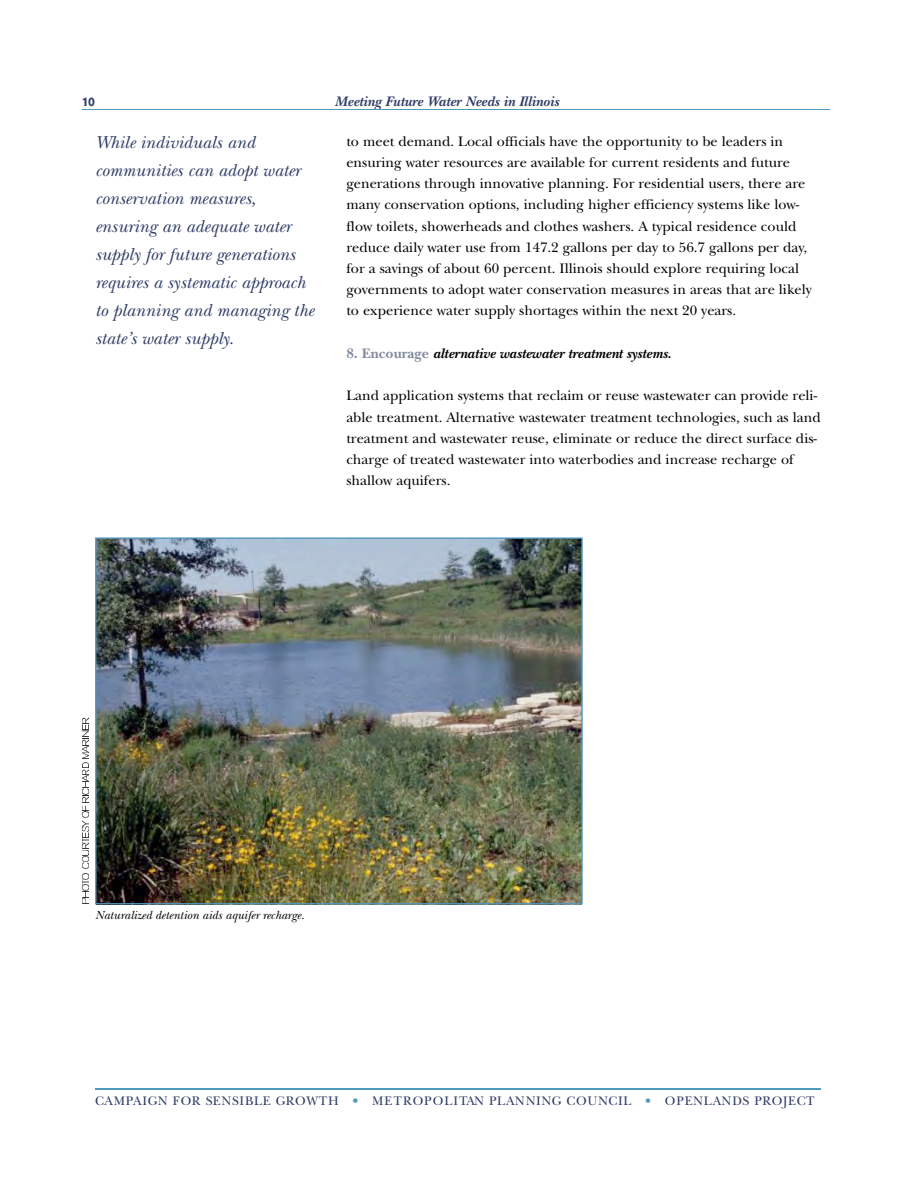
<style>
.page{position:relative;width:918px;height:1188px;background:#fff}
.page>*{position:absolute;margin:0;border:0;box-sizing:border-box;transform-origin:0 0}
.t1{font:italic 18px/28px "New Baskerville";color:#303e67}
.t2{font:14.4px/21.1px "New Baskerville";color:#000}
.t3{font:italic 700 14.4px "New Baskerville";color:#000}
.t4{font:italic 700 14.4px "New Baskerville";color:#303e67}
.t5{font:12.9px "New Baskerville";letter-spacing:.045em;color:#303e67}
.t6{font:italic 12.3px "New Baskerville";color:#000}
.t7{font:700 12.3px "Akzidenz Grotesk BE";color:#303e67}
.s1{font-style:normal;color:#838ba1}
.s2{color:#5198bf}
</style>
<div class="page">
<hr style="left:95px;top:1089px;width:726px;height:1px;background:#5198bf">
<hr style="left:82px;top:109px;width:747px;height:1px;background:#5198bf">
<img style="left:95px;top:537px;width:488px;height:367px">
<svg style="left:81px;top:718px;width:8px;height:185px"></svg>
<p class="t7" style="left:82px;top:97px;width:15px">1 0</p>
<p class="t4" style="left:335px;top:96px;width:226px">Meeting Future Water Needs in Illinois</p>
<p class="t1" style="left:95px;top:130px;width:220px">While individuals and communities can adopt water conservation measures, ensuring an adequate water supply for future generations requires a systematic approach to planning and managing the state’s water supply.</p>
<p class="t2" style="left:346px;top:132px;width:467px">to meet demand. Local officials have the opportunity to be leaders in ensuring water resources are available for current residents and future generations through innovative planning. For residential users, there are many conservation options, including higher efficiency systems like low&shy;flow toilets, showerheads and clothes washers. A typical residence could reduce daily water use from 147.2 gallons per day to 56.7 gallons per day, for a savings of about 60 percent. Illinois should explore requiring local governments to adopt water conservation measures in areas that are likely to experience water supply shortages within the next 20 years.</p>
<p class="t3" style="left:346px;top:348px;width:327px"><span class="s1">8. Encourage</span> alternative wastewater treatment systems.</p>
<p class="t2" style="left:346px;top:387px;width:476px">Land application systems that reclaim or reuse wastewater can provide reli&shy;able treatment. Alternative wastewater treatment technologies, such as land treatment and wastewater reuse, eliminate or reduce the direct surface dis&shy;charge of treated wastewater into waterbodies and increase recharge of shallow aquifers.</p>
<p class="t6" style="left:95px;top:910px;width:211px">Naturalized detention aids aquifer recharge.</p>
<p class="t5" style="left:95px;top:1096px;width:721px">C A M PAIGN FOR SENSIBLE GROWTH <span class="s2">•</span> M E T R O P O L I TAN PLANNING COUNCIL <span class="s2">•</span> OPENLANDS PROJECT</p>
</div>
